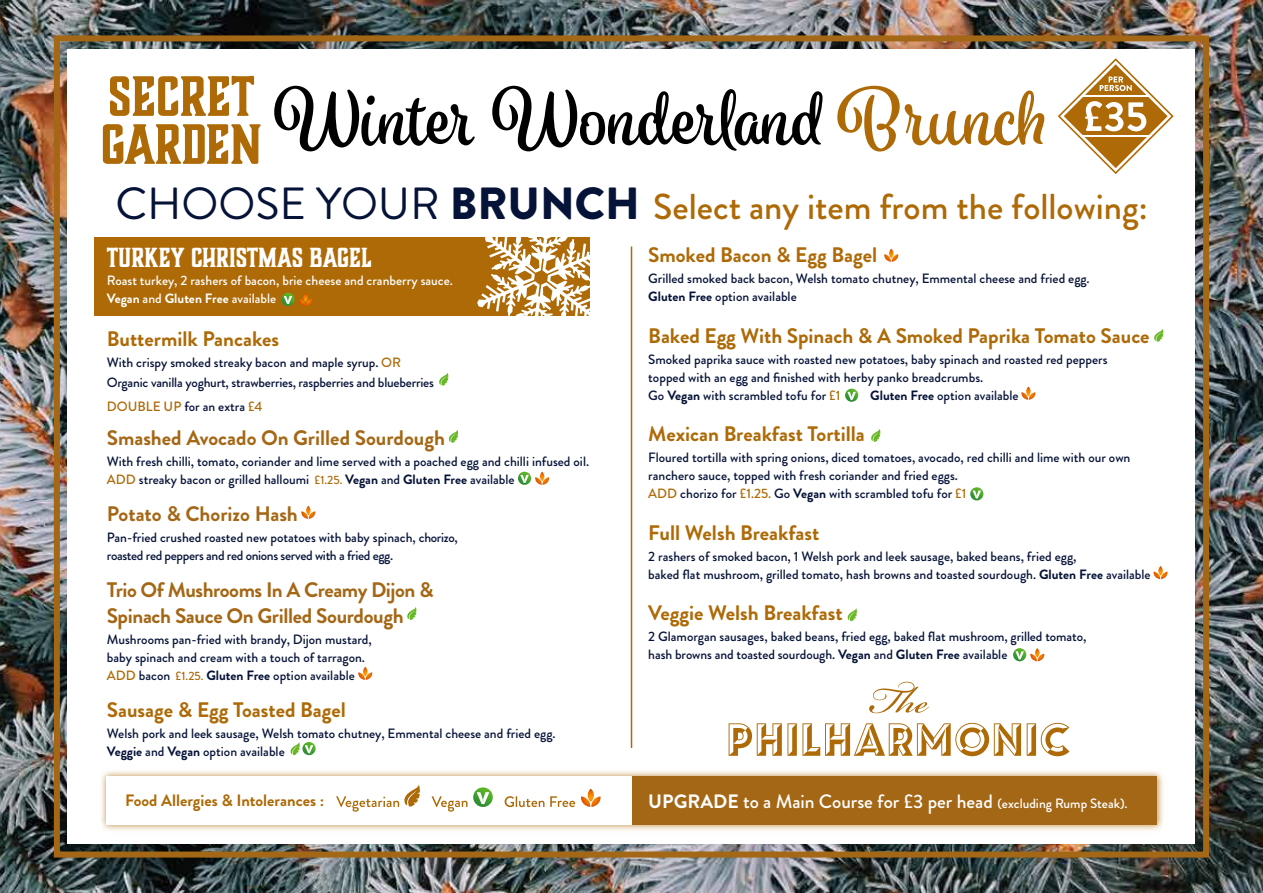
<style>
.page{position:relative;width:1263px;height:893px;background:#fff}
.page>*{position:absolute;margin:0;border:0;box-sizing:border-box;transform-origin:0 0}
.t1{font:700 52.5px/48px "Boucherie Block";color:#ad6a07}
.t2{font:500 36px "Brandon Grotesque";color:#ad6a07}
.t3{font:700 25.5px "Boucherie Block";color:#fff}
.t4{font:700 21px "Brandon Grotesque";color:#ad6a07}
.t5{font:700 21px/25.2px "Brandon Grotesque";letter-spacing:-.015em;color:#a46715}
.t6{font:500 19.35px "Brandon Grotesque";color:#fff}
.t7{font:700 16.5px "Brandon Grotesque";color:#ad6a07}
.t8{font:500 13.5px/18px "Brandon Grotesque";color:#061338}
.t9{font:500 13.5px/18px "Brandon Grotesque";letter-spacing:-.025em;color:#061338}
.t10{font:500 13.5px/18px "Brandon Grotesque";color:#fff}
.t11{font:500 13.5px "Brandon Grotesque";color:#ad6a07}
.s1{font-weight:400;font-size:45px;color:#061338}
.s2{font-weight:900;font-size:45px;color:#061338}
.s3{font-weight:700}
.s4{color:#ad6a07}
.s5{color:#061338}
.s6{font-size:12px;color:#ad6a07}
.s7{font-size:13.5px}
</style>
<div class="page">
<img style="left:0;top:0;width:1263px;height:893px">
<div style="left:68px;top:49px;width:1127px;height:795px;background:#fff"></div>
<div style="left:54px;top:35px;width:1155px;height:822px;border:6px solid #a46715"></div>
<hr style="left:631px;top:247px;width:1px;height:501px;background:#ad6a07">
<svg style="left:884px;top:249px;width:14px;height:13px"></svg>
<svg style="left:871px;top:429px;width:9px;height:13px"></svg>
<img style="left:101px;top:771px;width:1063px;height:60px">
<div style="left:630px;top:776px;width:527px;height:48px;background:#a46715"></div>
<div style="left:106px;top:776px;width:525px;height:48px;background:#fff"></div>
<svg style="left:336px;top:784px;width:84px;height:28px"></svg>
<svg style="left:581px;top:788px;width:20px;height:19px"></svg>
<svg style="left:505px;top:796px;width:39px;height:11px"></svg>
<svg style="left:550px;top:796px;width:25px;height:11px"></svg>
<svg style="left:473px;top:787px;width:20px;height:20px"></svg>
<svg style="left:477px;top:792px;width:12px;height:12px"></svg>
<svg style="left:432px;top:796px;width:36px;height:16px"></svg>
<svg style="left:449px;top:430px;width:9px;height:13px"></svg>
<svg style="left:407px;top:607px;width:9px;height:13px"></svg>
<svg style="left:439px;top:372px;width:9px;height:14px"></svg>
<svg style="left:518px;top:472px;width:31px;height:13px"></svg>
<svg style="left:301px;top:506px;width:14px;height:13px"></svg>
<svg style="left:358px;top:667px;width:14px;height:13px"></svg>
<svg style="left:302px;top:742px;width:14px;height:13px"></svg>
<svg style="left:291px;top:742px;width:22px;height:13px"></svg>
<svg style="left:1154px;top:328px;width:9px;height:14px"></svg>
<svg style="left:1021px;top:387px;width:14px;height:13px"></svg>
<svg style="left:1153px;top:566px;width:15px;height:13px"></svg>
<svg style="left:845px;top:389px;width:13px;height:13px"></svg>
<svg style="left:970px;top:487px;width:13px;height:13px"></svg>
<svg style="left:848px;top:608px;width:9px;height:13px"></svg>
<svg style="left:1013px;top:648px;width:31px;height:13px"></svg>
<div style="left:94px;top:237px;width:495px;height:78px;background:#ad6a07"></div>
<svg style="left:281px;top:293px;width:14px;height:13px"></svg>
<svg style="left:284px;top:296px;width:8px;height:8px"></svg>
<svg style="left:298px;top:293px;width:15px;height:13px"></svg>
<svg style="left:477px;top:237px;width:113px;height:79px"></svg>
<svg style="left:729px;top:723px;width:292px;height:33px"></svg>
<svg style="left:1027px;top:723px;width:42px;height:33px"></svg>
<svg style="left:869px;top:682px;width:60px;height:31px"></svg>
<svg style="left:1058px;top:58px;width:116px;height:116px"></svg>
<svg style="left:274px;top:86px;width:201px;height:65px"></svg>
<svg style="left:492px;top:86px;width:330px;height:65px"></svg>
<svg style="left:837px;top:86px;width:207px;height:66px"></svg>
<h1 class="t1" style="left:101px;top:74px;width:162px">SECRET<br>GARDEN</h1>
<h2 class="t2" style="left:115px;top:181px;width:1034px"><span class="s1">CHOOSE YOUR</span> <span class="s2">BRUNCH</span> Select any item from the following:</h2>
<h3 class="t3" style="left:107px;top:241px;width:266px">TURKEY CHRISTMAS BAGEL</h3>
<p class="t10" style="left:107px;top:272px;width:348px">Roast turkey, 2 rashers of bacon, brie cheese and cranberry sauce.<br><span class="s3">Vegan</span> and <span class="s3">Gluten Free</span> available</p>
<h3 class="t4" style="left:107px;top:324px;width:174px">Buttermilk Pancakes</h3>
<p class="t8" style="left:107px;top:353px;width:329px;line-height:19.5px">With crispy smoked streaky bacon and maple syrup. <span class="s4">OR<br></span>Organic vanilla yoghurt, strawberries, raspberries and blueberries</p>
<p class="t11" style="left:107px;top:397px;width:157px">DOUBLE UP <span class="s5">for an extra</span> £4</p>
<h3 class="t5" style="left:107px;top:425px;width:340px">Smashed Avocado On Grilled Sourdough</h3>
<p class="t8" style="left:107px;top:452px;width:484px">With fresh chilli, tomato, coriander and lime served with a poached egg and chilli infused oil.<br><span class="s4">ADD</span> streaky bacon or grilled halloumi <span class="s6">£1.25.</span> <span class="s3">Vegan</span> and <span class="s3">Gluten Free</span> available</p>
<h3 class="t5" style="left:107px;top:502px;width:193px">Potato &amp; Chorizo Hash</h3>
<p class="t9" style="left:107px;top:529px;width:352px">Pan-fried crushed roasted new potatoes with baby spinach, chorizo, roasted red peppers and red onions served with a fried egg.</p>
<h3 class="t5" style="left:107px;top:578px;width:328px">Trio Of Mushrooms In A Creamy Dijon &amp;<br>Spinach Sauce On Grilled Sourdough</h3>
<p class="t8" style="left:107px;top:630px;width:266px">Mushrooms pan-fried with brandy, Dijon mustard, baby spinach and cream with a touch of tarragon.<br><span class="s4">ADD</span> bacon <span class="s6">£1.25.</span> <span class="s3">Gluten Free</span> option available</p>
<h3 class="t4" style="left:107px;top:695px;width:241px">Sausage &amp; Egg Toasted Bagel</h3>
<p class="t8" style="left:107px;top:724px;width:450px">Welsh pork and leek sausage, Welsh tomato chutney, Emmental cheese and fried egg.<br><span class="s3">Veggie</span> and <span class="s3">Vegan</span> option available</p>
<h3 class="t4" style="left:648px;top:241px;width:230px">Smoked Bacon &amp; Egg Bagel</h3>
<p class="t8" style="left:648px;top:270px;width:443px">Grilled smoked back bacon, Welsh tomato chutney, Emmental cheese and fried egg.<br><span class="s3">Gluten Free</span> option available</p>
<h3 class="t4" style="left:648px;top:321px;width:503px">Baked Egg With Spinach &amp; A Smoked Paprika Tomato Sauce</h3>
<p class="t8" style="left:648px;top:350px;width:461px">Smoked paprika sauce with roasted new potatoes, baby spinach and roasted red peppers topped with an egg and finished with herby panko breadcrumbs.<br>Go <span class="s3">Vegan</span> with scrambled tofu for <span class="s4">£1</span></p>
<p class="t8" style="left:870px;top:386px;width:150px"><span class="s3">Gluten Free</span> option available</p>
<h3 class="t4" style="left:648px;top:419px;width:218px">Mexican Breakfast Tortilla</h3>
<p class="t8" style="left:648px;top:449px;width:484px">Floured tortilla with spring onions, diced tomatoes, avocado, red chilli and lime with our own ranchero sauce, topped with fresh coriander and fried eggs.<br><span class="s4">ADD</span> chorizo for <span class="s4">£1.25.</span> Go <span class="s3">Vegan</span> with scrambled tofu for <span class="s4">£1</span></p>
<h3 class="t4" style="left:648px;top:518px;width:173px">Full Welsh Breakfast</h3>
<p class="t8" style="left:648px;top:547px;width:504px">2 rashers of smoked bacon, 1 Welsh pork and leek sausage, baked beans, fried egg,<br>baked flat mushroom, grilled tomato, hash browns and toasted sourdough. <span class="s3">Gluten Free</span> available</p>
<h3 class="t4" style="left:648px;top:598px;width:196px">Veggie Welsh Breakfast</h3>
<p class="t8" style="left:648px;top:628px;width:439px">2 Glamorgan sausages, baked beans, fried egg, baked flat mushroom, grilled tomato, hash browns and toasted sourdough. <span class="s3">Vegan</span> and <span class="s3">Gluten Free</span> available</p>
<p class="t7" style="left:125px;top:789px;width:201px">Food Allergies &amp; Intolerances :</p>
<h3 class="t6" style="left:648px;top:788px;width:481px"><span class="s3">UPGRADE</span> to a Main Course for £3 per head <span class="s7">(excluding Rump Steak).</span></h3>
</div>
